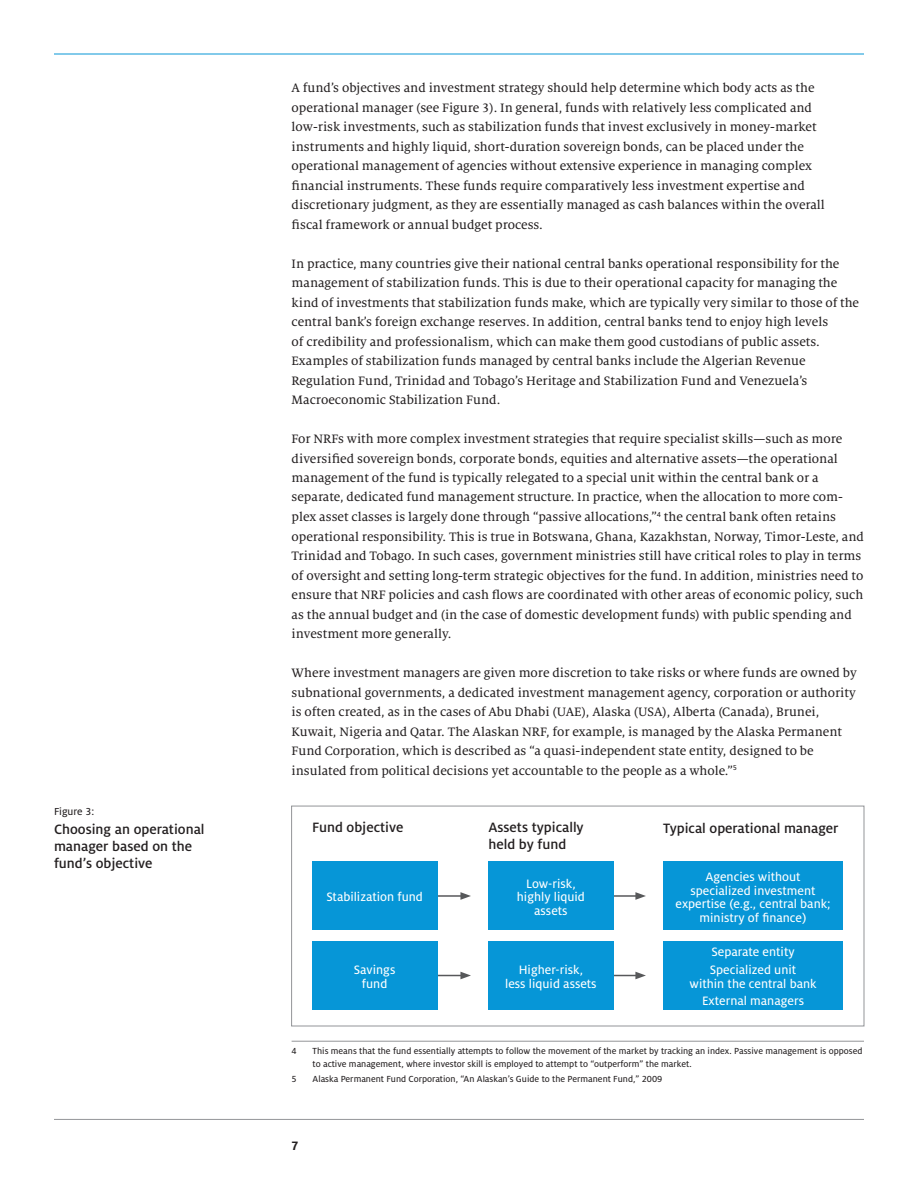
<style>
.page{position:relative;width:918px;height:1188px;background:#fff}
.page>*{position:absolute;margin:0;border:0;box-sizing:border-box;transform-origin:0 0}
.chart_caption_margin{font:500 15px/17.1px "Milo OT";color:#231f20}
.body{font:13.5px/19.5px "Milo Serif OT Text";color:#231f20}
.diagram_box_text_bol{font:13.5px/13.5px "Milo OT Text";color:#fff;text-align:center}
.t1{font:700 13.5px "Milo OT";color:#231f20}
.chart_caption_margin-2{font:11.25px "Milo OT Text";color:#231f20}
.footnote_body{font:9.75px/12.8px "Milo OT Text";color:#231f20}
</style>
<div class="page">
<hr style="left:54px;top:54px;width:810px;height:1px;background:#0696d7">
<hr style="left:54px;top:1119px;width:810px;height:1px;background:#939598">
<hr style="left:292px;top:1041px;width:572px;height:1px;background:#939598">
<hr style="left:421px;top:895px;width:42px;height:2px;background:#57585a">
<svg style="left:460px;top:892px;width:11px;height:8px"></svg>
<hr style="left:596px;top:895px;width:42px;height:2px;background:#57585a">
<svg style="left:635px;top:892px;width:11px;height:8px"></svg>
<hr style="left:421px;top:975px;width:42px;height:1px;background:#57585a">
<svg style="left:460px;top:972px;width:11px;height:7px"></svg>
<hr style="left:596px;top:975px;width:42px;height:1px;background:#57585a">
<svg style="left:635px;top:972px;width:11px;height:7px"></svg>
<div style="left:291px;top:806px;width:573px;height:220px;border:1px solid #939598"></div>
<div style="left:312px;top:862px;width:125px;height:68px;background:#0696d7"></div>
<div style="left:312px;top:941px;width:125px;height:69px;background:#0696d7"></div>
<div style="left:488px;top:862px;width:125px;height:68px;background:#0696d7"></div>
<div style="left:488px;top:941px;width:125px;height:69px;background:#0696d7"></div>
<div style="left:663px;top:862px;width:180px;height:68px;background:#0696d7"></div>
<div style="left:663px;top:941px;width:180px;height:69px;background:#0696d7"></div>
<p class="chart_caption_margin-2" style="left:54px;top:805px;width:42px">Figure 3:</p>
<p class="chart_caption_margin" style="left:54px;top:821px;width:152px">Choosing an operational manager based on the fund’s objective</p>
<p class="body" style="left:292px;top:78px;width:535px">A fund’s objectives and investment strategy should help determine which body acts as the operational manager (see Figure 3). In general, funds with relatively less complicated and low-risk investments, such as stabilization funds that invest exclusively in money-market instruments and highly liquid, short-duration sovereign bonds, can be placed under the operational management of agencies without extensive experience in managing complex financial instruments. These funds require comparatively less investment expertise and discretionary judgment, as they are essentially managed as cash balances within the overall fiscal framework or annual budget process.</p>
<p class="body" style="left:292px;top:254px;width:569px">In practice, many countries give their national central banks operational responsibility for the management of stabilization funds. This is due to their operational capacity for managing the kind of investments that stabilization funds make, which are typically very similar to those of the central bank’s foreign exchange reserves. In addition, central banks tend to enjoy high levels<br>of credibility and professionalism, which can make them good custodians of public assets.<br>Examples of stabilization funds managed by central banks include the Algerian Revenue Regulation Fund, Trinidad and Tobago’s Heritage and Stabilization Fund and Venezuela’s Macroeconomic Stabilization Fund.</p>
<p class="body" style="left:292px;top:429px;width:574px">For NRFs with more complex investment strategies that require specialist skills—such as more diversified sovereign bonds, corporate bonds, equities and alternative assets—the operational management of the fund is typically relegated to a special unit within the central bank or a separate, dedicated fund management structure. In practice, when the allocation to more com&shy;plex asset classes is largely done through “passive allocations,”<sup>4</sup> the central bank often retains operational responsibility. This is true in Botswana, Ghana, Kazakhstan, Norway, Timor-Leste, and Trinidad and Tobago. In such cases, government ministries still have critical roles to play in terms of oversight and setting long-term strategic objectives for the fund. In addition, ministries need to ensure that NRF policies and cash flows are coordinated with other areas of economic policy, such as the annual budget and (in the case of domestic development funds) with public spending and investment more generally.</p>
<p class="body" style="left:292px;top:663px;width:567px">Where investment managers are given more discretion to take risks or where funds are owned by subnational governments, a dedicated investment management agency, corporation or authority is often created, as in the cases of Abu Dhabi (UAE), Alaska (USA), Alberta (Canada), Brunei, Kuwait, Nigeria and Qatar. The Alaskan NRF, for example, is managed by the Alaska Permanent Fund Corporation, which is described as “a quasi-independent state entity, designed to be insulated from political decisions yet accountable to the people as a whole.”<sup>5</sup></p>
<p class="chart_caption_margin" style="left:312px;top:819px;width:93px">Fund objective</p>
<p class="chart_caption_margin" style="left:488px;top:819px;width:97px">Assets typically held by fund</p>
<p class="chart_caption_margin" style="left:663px;top:819px;width:177px">Typical operational manager</p>
<p class="diagram_box_text_bol" style="left:326px;top:890px;width:98px">Stabilization fund</p>
<p class="diagram_box_text_bol" style="left:354px;top:963px;width:43px">Savings fund</p>
<p class="diagram_box_text_bol" style="left:517px;top:877px;width:70px">Low-risk, highly liquid assets</p>
<p class="diagram_box_text_bol" style="left:505px;top:963px;width:93px">Higher-risk,<br>less liquid assets</p>
<p class="diagram_box_text_bol" style="left:676px;top:870px;width:157px">Agencies without specialized investment expertise (e.g., central bank; ministry of finance)</p>
<p class="diagram_box_text_bol" style="left:711px;top:945px;width:85px">Separate entity</p>
<p class="diagram_box_text_bol" style="left:690px;top:963px;width:128px">Specialized unit<br>within the central bank</p>
<p class="diagram_box_text_bol" style="left:702px;top:995px;width:104px">External managers</p>
<p class="footnote_body" style="left:292px;top:1045px;width:7px">4</p>
<p class="footnote_body" style="left:313px;top:1045px;width:551px">This means that the fund essentially attempts to follow the movement of the market by tracking an index. Passive management is opposed to active management, where investor skill is employed to attempt to “outperform” the market.</p>
<p class="footnote_body" style="left:292px;top:1072px;width:7px">5</p>
<p class="footnote_body" style="left:313px;top:1072px;width:351px">Alaska Permanent Fund Corporation, “An Alaskan’s Guide to the Permanent Fund,” 2009</p>
<p class="t1" style="left:292px;top:1138px;width:9px">7</p>
</div>
